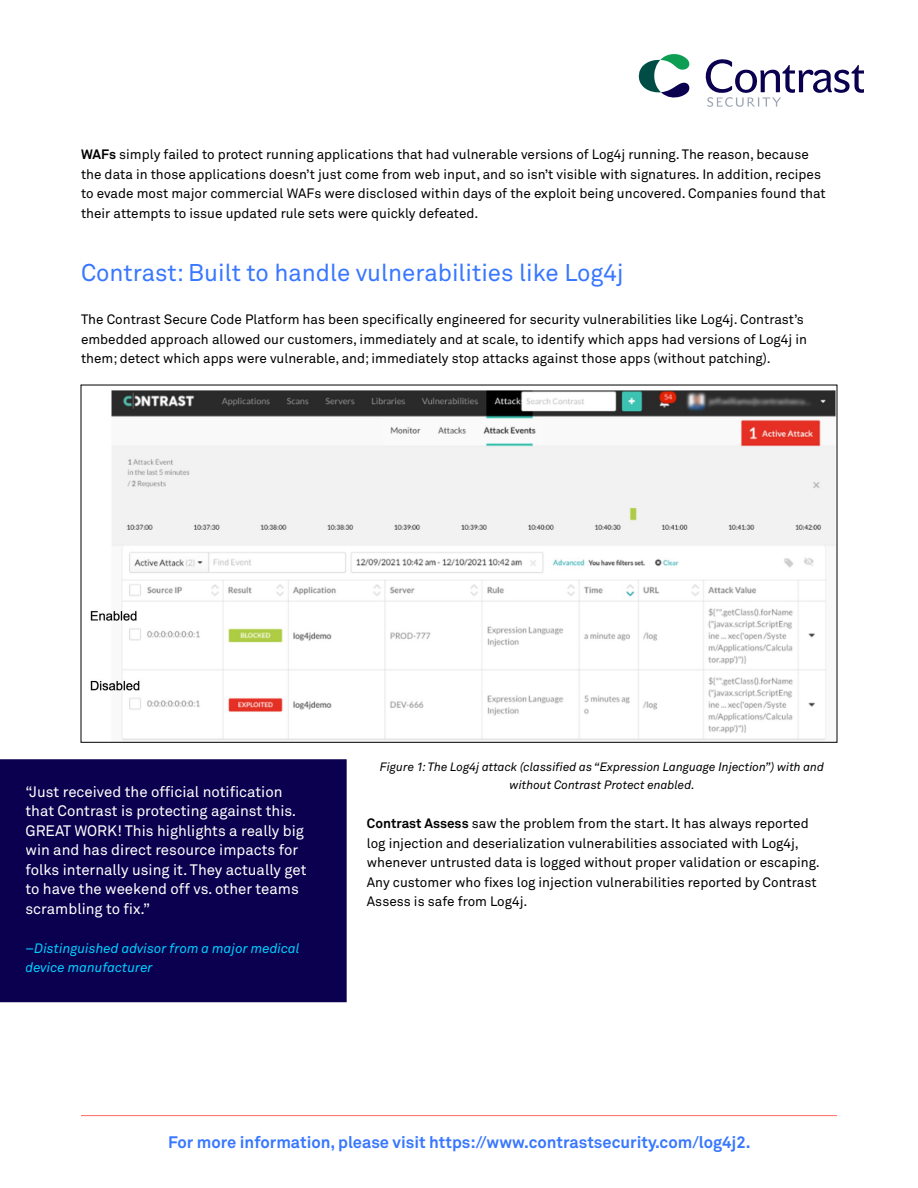
<style>
.page{position:relative;width:918px;height:1188px;background:#fff}
.page>*{position:absolute;margin:0;border:0;box-sizing:border-box;transform-origin:0 0}
.t1{font:24px "Akkurat Pro";color:#3877ff}
.t2{font:700 16.5px "Akkurat Pro";color:#3877ff}
.t3{font:15px/19.5px "Akkurat Pro";color:#fff}
.t4{font:13.5px/19.5px "Akkurat Pro";color:#000}
.t5{font:italic 13.5px/19.5px "Akkurat Pro";color:#00d0ff}
.t6{font:italic 12px/18px "Akkurat Pro";color:#000;text-align:center}
.s1{font-weight:700}
</style>
<div class="page">
<svg style="left:638px;top:54px;width:52px;height:44px"></svg>
<svg style="left:705px;top:59px;width:159px;height:48px"></svg>
<hr style="left:81px;top:1115px;width:756px;height:1px;background:#ff6862">
<img style="left:90px;top:390px;width:745px;height:350px">
<div style="left:0;top:759px;width:347px;height:244px;background:#0a004f"></div>
<p class="t4" style="left:81px;top:145px;width:746px"><span class="s1">WAFs</span> simply failed to protect running applications that had vulnerable versions of Log4j running. The reason, because the data in those applications doesn’t just come from web input, and so isn’t visible with signatures. In addition, recipes to evade most major commercial WAFs were disclosed within days of the exploit being uncovered. Companies found that their attempts to issue updated rule sets were quickly defeated.</p>
<h1 class="t1" style="left:81px;top:258px;width:544px">Contrast: Built to handle vulnerabilities like Log4j</h1>
<p class="t4" style="left:81px;top:310px;width:727px">The Contrast Secure Code Platform has been specifically engineered for security vulnerabilities like Log4j. Contrast’s embedded approach allowed our customers, immediately and at scale, to identify which apps had versions of Log4j in them; detect which apps were vulnerable, and; immediately stop attacks against those apps (without patching).</p>
<p class="t3" style="left:26px;top:782px;width:282px">“Just received the official notification that Contrast is protecting against this.<br>GREAT WORK! This highlights a really big win and has direct resource impacts for folks internally using it. They actually get to have the weekend off vs. other teams scrambling to fix.”</p>
<p class="t5" style="left:26px;top:938px;width:276px">–Distinguished advisor from a major medical device manufacturer</p>
<p class="t6" style="left:380px;top:758px;width:446px">Figure 1: The Log4j attack (classified as “Expression Language Injection”) with and without Contrast Protect enabled.</p>
<p class="t4" style="left:367px;top:814px;width:454px"><span class="s1">Contrast Assess</span> saw the problem from the start. It has always reported log injection and deserialization vulnerabilities associated with Log4j, whenever untrusted data is logged without proper validation or escaping.<br>Any customer who fixes log injection vulnerabilities reported by Contrast Assess is safe from Log4j.</p>
<p class="t2" style="left:168px;top:1132px;width:584px">For more information, please visit https://www.contrastsecurity.com/log4j2.</p>
</div>
